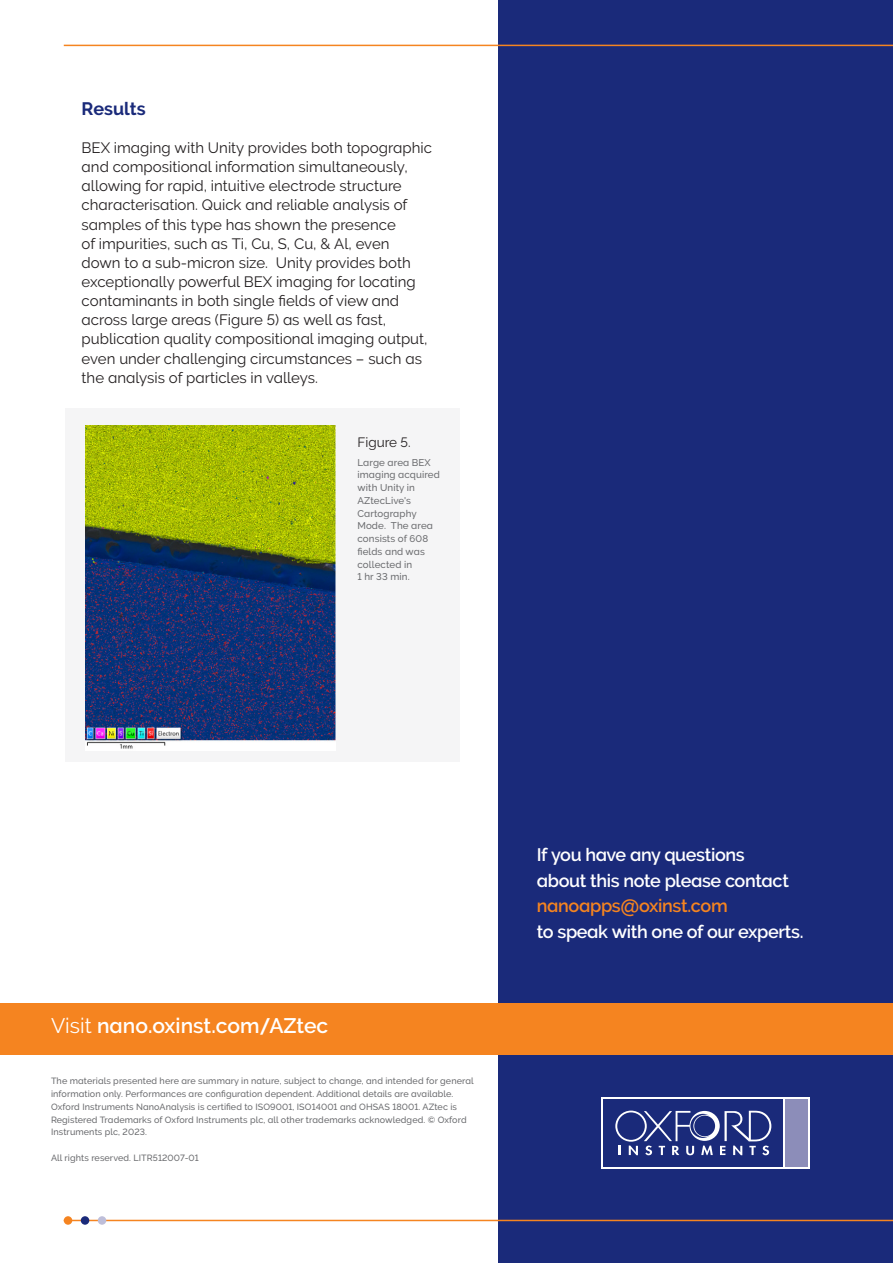
<style>
.page{position:relative;width:893px;height:1263px;background:#fff}
.page>*{position:absolute;margin:0;border:0;box-sizing:border-box;transform-origin:0 0}
.t1{font:700 21px "Oxford Raleway Semi";color:#fff}
.t2{font:700 18px/25.5px "Oxford Raleway Semi";letter-spacing:-.02em;color:#fff}
.Header_1{font:18px "Oxford Raleway Bold";color:#1a2a7a}
.Header_1-2{font:15px/19.2px "Oxford Raleway Regular";color:#231f20}
.Large_Caption{font:13.5px "Oxford Raleway Regular";color:#231f20}
.Small_Caption{font:9.75px/12.8px "Oxford Raleway Medium";letter-spacing:.01em;color:#6c6d70}
.Small_Caption-2{font:9px/12.8px "Oxford Raleway Medium";letter-spacing:.01em;color:#6c6d70}
.s1{font-family:"Oxford Raleway Regular";font-weight:400}
.s2{color:#f58420}
</style>
<div class="page">
<div style="left:499px;top:0;width:394px;height:1263px;background:#1a2a7a"></div>
<div style="left:0;top:1003px;width:893px;height:51px;background:#f58420"></div>
<div style="left:602px;top:1097px;width:208px;height:72px;background:#fff"></div>
<div style="left:604px;top:1099px;width:179px;height:68px;background:#1a2a7a"></div>
<div style="left:785px;top:1099px;width:23px;height:68px;background:#8c8db9"></div>
<svg style="left:615px;top:1110px;width:156px;height:45px"></svg>
<div style="left:66px;top:408px;width:394px;height:353px;background:#f5f5f6"></div>
<img style="left:86px;top:425px;width:250px;height:324px">
<hr style="left:64px;top:1220px;width:829px;height:1px;background:#f58420">
<div style="left:64px;top:1216px;width:8px;height:9px;background:#f58420;border-radius:50%"></div>
<div style="left:81px;top:1216px;width:8px;height:9px;background:#1a2a7a;border-radius:50%"></div>
<div style="left:98px;top:1216px;width:8px;height:9px;background:#bebed9;border-radius:50%"></div>
<hr style="left:64px;top:45px;width:829px;height:1px;background:#f58420">
<p class="Header_1" style="left:82px;top:98px;width:66px">Results</p>
<p class="Header_1-2" style="left:82px;top:138px;width:352px">BEX imaging with Unity provides both topographic and compositional information simultaneously, allowing for rapid, intuitive electrode structure characterisation. Quick and reliable analysis of samples of this type has shown the presence<br>of impurities, such as Ti, Cu, S, Cu, &amp; Al, even down to a sub-micron size. Unity provides both exceptionally powerful BEX imaging for locating contaminants in both single fields of view and across large areas (Figure 5) as well as fast, publication quality compositional imaging output, even under challenging circumstances – such as the analysis of particles in valleys.</p>
<p class="Large_Caption" style="left:357px;top:434px;width:55px">Figure 5.</p>
<p class="Small_Caption" style="left:357px;top:456px;width:84px">Large area BEX imaging acquired with Unity in<br>AZtecLive's<br>Cartography<br>Mode. The area consists of 608 fields and was collected in<br>1 hr 33 min.</p>
<p class="t1" style="left:51px;top:1014px;width:279px"><span class="s1">Visit</span> nano.oxinst.com/AZtec</p>
<p class="Small_Caption-2" style="left:51px;top:1075px;width:424px">The materials presented here are summary in nature, subject to change, and intended for general information only. Performances are configuration dependent. Additional details are available.<br>Oxford Instruments NanoAnalysis is certified to ISO9001, ISO14001 and OHSAS 18001. AZtec is Registered Trademarks of Oxford Instruments plc, all other trademarks acknowledged. © Oxford Instruments plc, 2023.</p>
<p class="Small_Caption-2" style="left:51px;top:1151px;width:149px">All rights reserved. LITR512007-01</p>
<p class="t2" style="left:537px;top:842px;width:268px">If you have any questions<br>about this note please contact <span class="s2">nanoapps@oxinst.com<br></span>to speak with one of our experts.</p>
</div>
